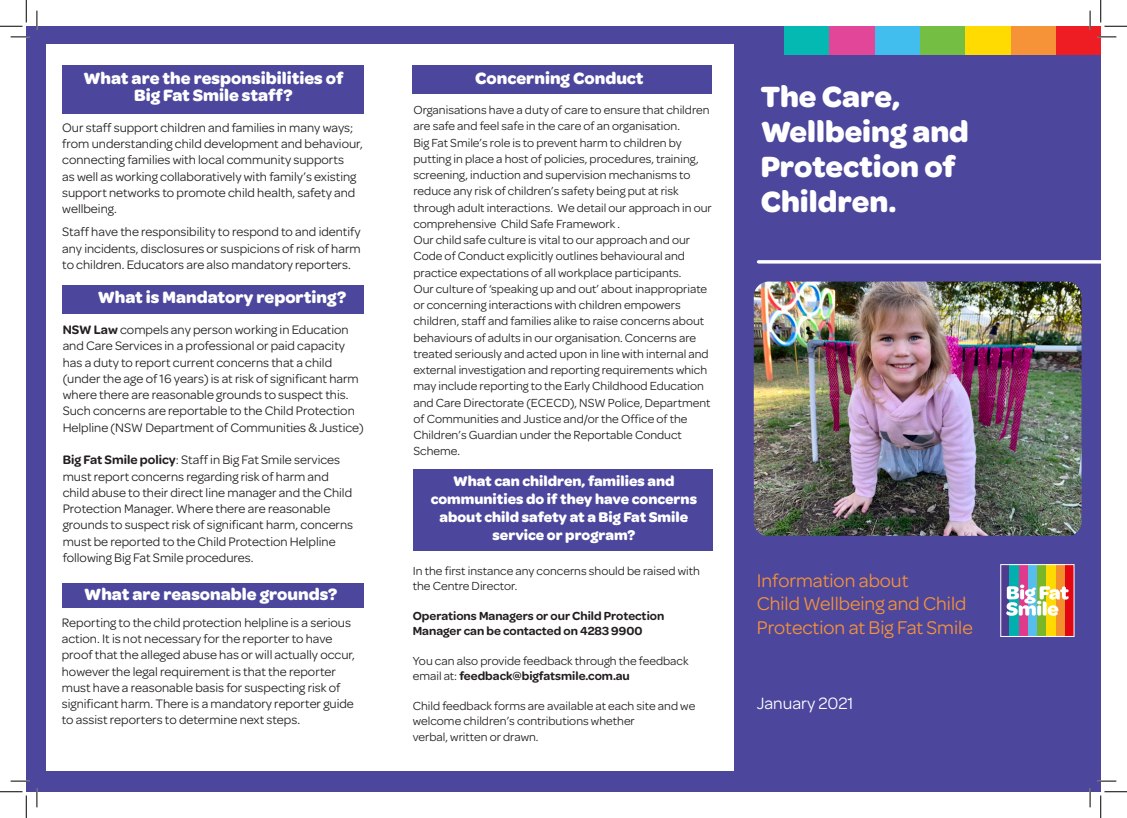
<style>
.page{position:relative;width:1127px;height:818px;background:#fff}
.page>*{position:absolute;margin:0;border:0;box-sizing:border-box;transform-origin:0 0}
.t1{font:700 31.25px "Omnes";color:#fff}
.t2{font:19.62px/23.2px "Omnes";color:#f69238}
.t3{font:700 17.5px "Omnes";color:#fff}
.t4{font:17.5px "Omnes";color:#fff}
.t5{font:700 15px/18px "Omnes";color:#fff;text-align:center}
.t6{font:13.12px/16.2px "Omnes";color:#231f20}
.t7{font:12.5px/16.2px "Omnes";color:#231f20}
.t8{font:600 12.5px/15px "Omnes";color:#231f20}
.s1{font-weight:600}
</style>
<div class="page">
<div style="left:26px;top:26px;width:1074px;height:766px;background:#4c479d"></div>
<div style="left:46px;top:45px;width:687px;height:726px;background:#fff"></div>
<svg style="left:758px;top:260px;width:342px;height:4px"></svg>
<div style="left:784px;top:26px;width:45px;height:29px;background:#03b9b1"></div>
<div style="left:829px;top:26px;width:45px;height:29px;background:#e14699"></div>
<div style="left:874px;top:26px;width:46px;height:29px;background:#41beee"></div>
<div style="left:920px;top:26px;width:45px;height:29px;background:#74bf43"></div>
<div style="left:965px;top:26px;width:45px;height:29px;background:#ffdb01"></div>
<div style="left:1010px;top:26px;width:45px;height:29px;background:#f69238"></div>
<div style="left:1055px;top:26px;width:45px;height:29px;background:#ee1d23"></div>
<div style="left:412px;top:470px;width:300px;height:81px;background:#4c479d"></div>
<div style="left:412px;top:65px;width:299px;height:29px;background:#4c479d"></div>
<div style="left:1000px;top:565px;width:9px;height:71px;background:#503c8f"></div>
<div style="left:1009px;top:565px;width:9px;height:71px;background:#00b0ae"></div>
<div style="left:1018px;top:565px;width:9px;height:71px;background:#df3b8d"></div>
<div style="left:1027px;top:565px;width:10px;height:71px;background:#56bdec"></div>
<div style="left:1037px;top:565px;width:9px;height:71px;background:#79b729"></div>
<div style="left:1046px;top:565px;width:9px;height:71px;background:#ffda00"></div>
<div style="left:1055px;top:565px;width:9px;height:71px;background:#f2902d"></div>
<div style="left:1064px;top:565px;width:9px;height:71px;background:#e20613"></div>
<svg style="left:1006px;top:584px;width:62px;height:32px"></svg>
<div style="left:1000px;top:564px;width:74px;height:73px;border:1px solid #fff"></div>
<img style="left:753px;top:282px;width:328px;height:254px">
<div style="left:62px;top:65px;width:301px;height:49px;background:#4c479d"></div>
<div style="left:62px;top:285px;width:302px;height:29px;background:#4c479d"></div>
<div style="left:62px;top:583px;width:301px;height:25px;background:#4c479d"></div>
<svg style="left:11px;top:36px;width:18px;height:2px"></svg>
<svg style="left:1097px;top:36px;width:18px;height:2px"></svg>
<svg style="left:11px;top:780px;width:18px;height:2px"></svg>
<svg style="left:1097px;top:780px;width:18px;height:2px"></svg>
<svg style="left:36px;top:11px;width:2px;height:18px"></svg>
<svg style="left:36px;top:788px;width:2px;height:19px"></svg>
<svg style="left:1089px;top:11px;width:1px;height:18px"></svg>
<svg style="left:1089px;top:788px;width:1px;height:19px"></svg>
<svg style="left:0;top:0;width:27px;height:27px"></svg>
<svg style="left:0;top:791px;width:27px;height:27px"></svg>
<svg style="left:1100px;top:0;width:26px;height:27px"></svg>
<svg style="left:1100px;top:791px;width:26px;height:27px"></svg>
<p class="t3" style="left:83px;top:65px;width:261px">What are the responsibilities of</p>
<p class="t3" style="left:134px;top:82px;width:160px">Big Fat Smile staff?</p>
<p class="t6" style="left:62px;top:119px;width:302px">Our staff support children and families in many ways; from understanding child development and behaviour, connecting families with local community supports<br>as well as working collaboratively with family’s existing support networks to promote child health, safety and wellbeing.</p>
<p class="t6" style="left:62px;top:223px;width:300px;text-align:justify">Staff have the responsibility to respond to and identify any incidents, disclosures or suspicions of risk of harm to children. Educators are also mandatory reporters.</p>
<p class="t3" style="left:98px;top:285px;width:250px">What is Mandatory reporting?</p>
<p class="t6" style="left:63px;top:321px;width:302px"><span class="s1">NSW Law</span> compels any person working in Education and Care Services in a professional or paid capacity has a duty to report current concerns that a child (under the age of 16 years) is at risk of significant harm where there are reasonable grounds to suspect this.<br>Such concerns are reportable to the Child Protection Helpline (NSW Department of Communities &amp; Justice)</p>
<p class="t6" style="left:63px;top:451px;width:292px"><span class="s1">Big Fat Smile policy</span>: Staff in Big Fat Smile services must report concerns regarding risk of harm and child abuse to their direct line manager and the Child Protection Manager. Where there are reasonable grounds to suspect risk of significant harm, concerns must be reported to the Child Protection Helpline following Big Fat Smile procedures.</p>
<p class="t3" style="left:84px;top:581px;width:254px">What are reasonable grounds?</p>
<p class="t6" style="left:62px;top:613px;width:294px">Reporting to the child protection helpline is a serious action. It is not necessary for the reporter to have proof that the alleged abuse has or will actually occur, however the legal requirement is that the reporter must have a reasonable basis for suspecting risk of significant harm. There is a mandatory reporter guide to assist reporters to determine next steps.</p>
<p class="t3" style="left:475px;top:65px;width:170px">Concerning Conduct</p>
<p class="t7" style="left:413px;top:101px;width:300px">Organisations have a duty of care to ensure that children are safe and feel safe in the care of an organisation.<br>Big Fat Smile’s role is to prevent harm to children by putting in place a host of policies, procedures, training, screening, induction and supervision mechanisms to reduce any risk of children’s safety being put at risk through adult interactions. We detail our approach in our comprehensive Child Safe Framework .</p>
<p class="t7" style="left:413px;top:231px;width:278px">Our child safe culture is vital to our approach and our<br>Code of Conduct explicitly outlines behavioural and practice expectations of all workplace participants.</p>
<p class="t7" style="left:413px;top:280px;width:298px">Our culture of ‘speaking up and out’ about inappropriate or concerning interactions with children empowers children, staff and families alike to raise concerns about behaviours of adults in our organisation. Concerns are treated seriously and acted upon in line with internal and external investigation and reporting requirements which may include reporting to the Early Childhood Education and Care Directorate (ECECD), NSW Police, Department of Communities and Justice and/or the Office of the Children’s Guardian under the Reportable Conduct Scheme.</p>
<p class="t5" style="left:430px;top:471px;width:268px">What can children, families and communities do if they have concerns about child safety at a Big Fat Smile service or program?</p>
<p class="t7" style="left:412px;top:563px;width:288px;line-height:15px">In the first instance any concerns should be raised with the Centre Director.</p>
<p class="t8" style="left:412px;top:608px;width:253px">Operations Managers or our Child Protection<br>Manager can be contacted on 4283 9900</p>
<p class="t7" style="left:412px;top:653px;width:277px;line-height:15px">You can also provide feedback through the feedback email at: <span class="s1">feedback@bigfatsmile.com.au</span></p>
<p class="t7" style="left:412px;top:698px;width:284px;line-height:15px">Child feedback forms are available at each site and we welcome children’s contributions whether</p>
<p class="t7" style="left:412px;top:728px;width:127px">verbal, written or drawn.</p>
<p class="t1" style="left:760px;top:74px;width:141px">The Care,</p>
<p class="t1" style="left:760px;top:109px;width:210px">Wellbeing and</p>
<p class="t1" style="left:760px;top:143px;width:196px">Protection of</p>
<p class="t1" style="left:760px;top:178px;width:137px">Children.</p>
<p class="t2" style="left:756px;top:568px;width:153px">Information about</p>
<p class="t2" style="left:756px;top:591px;width:217px">Child Wellbeing and Child<br>Protection at Big Fat Smile</p>
<p class="t4" style="left:756px;top:691px;width:98px">January 2021</p>
</div>
